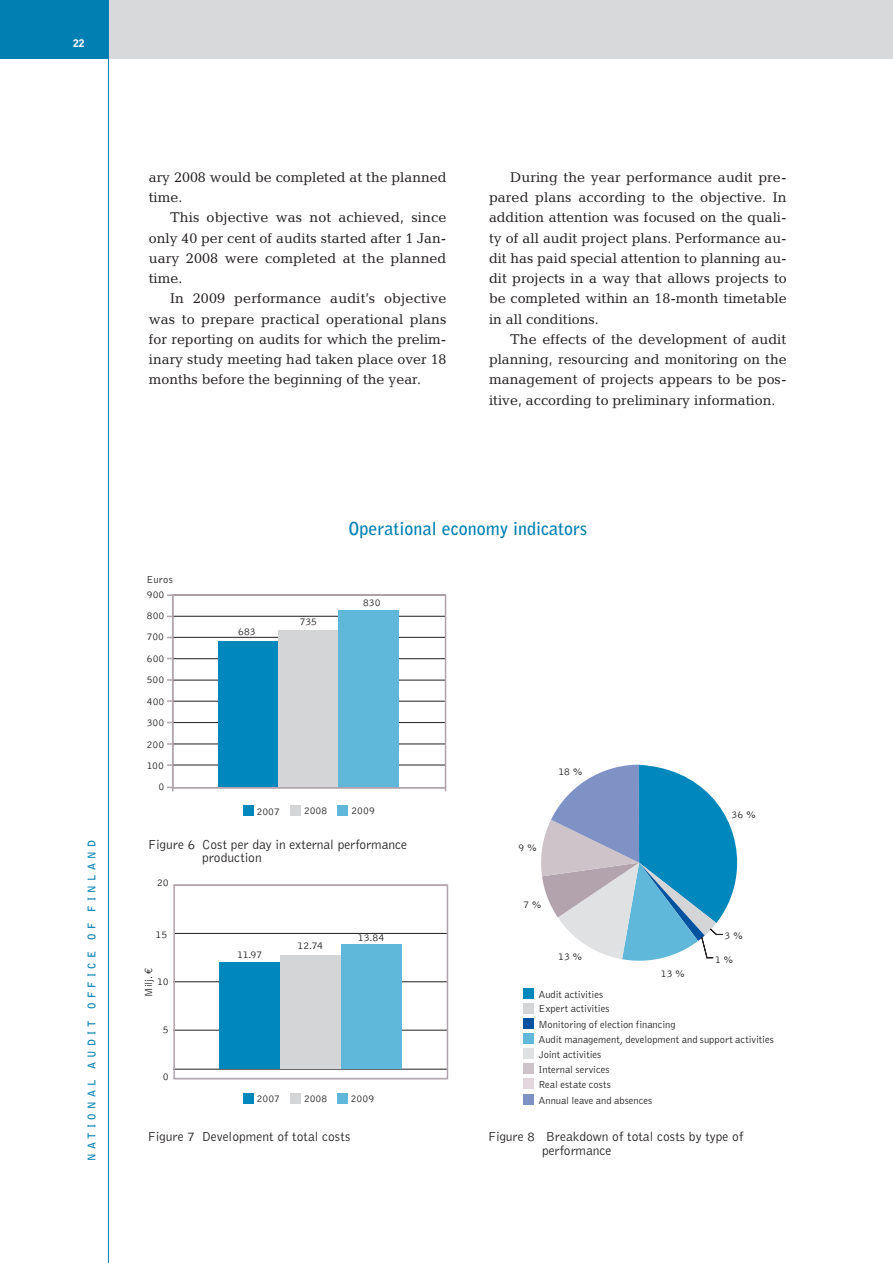
<style>
.page{position:relative;width:893px;height:1263px;background:#fff}
.page>*{position:absolute;margin:0;border:0;box-sizing:border-box;transform-origin:0 0}
.t1{font:700 18px "Bell Gothic";color:#007fb2}
.t2{font:14.25px/20.2px "Candida";color:#231f20;text-align:justify}
.t3{font:300 13.5px/13.5px "Bell Gothic";color:#231f20}
.t4{font:300 10.5px/15.1px "Bell Gothic";color:#231f20}
.t5{font:700 10.5px "Bell Gothic";letter-spacing:.4em;color:#007fb2}
.t6{font:900 10.5px "Bell Gothic";color:#fff}
.s1{font-family:"Euro Mono";font-weight:400}
</style>
<div class="page">
<div style="left:34px;top:0;width:859px;height:59px;background:#d8d9db"></div>
<div style="left:0;top:0;width:109px;height:59px;background:#007fb2"></div>
<hr style="left:108px;top:0;width:1px;height:1263px;background:#007fb2">
<hr style="left:173px;top:765px;width:272px;height:1px;background:#231f20">
<hr style="left:173px;top:744px;width:272px;height:1px;background:#231f20">
<hr style="left:173px;top:722px;width:272px;height:1px;background:#231f20">
<hr style="left:173px;top:701px;width:272px;height:1px;background:#231f20">
<hr style="left:173px;top:680px;width:272px;height:1px;background:#231f20">
<hr style="left:173px;top:658px;width:272px;height:1px;background:#231f20">
<hr style="left:173px;top:637px;width:272px;height:1px;background:#231f20">
<hr style="left:173px;top:616px;width:272px;height:1px;background:#231f20">
<div style="left:243px;top:805px;width:10px;height:11px;background:#0088bc"></div>
<div style="left:290px;top:805px;width:11px;height:11px;background:#d4d5d7"></div>
<div style="left:337px;top:805px;width:11px;height:11px;background:#5fb7da"></div>
<div style="left:218px;top:641px;width:60px;height:146px;background:#0088bc"></div>
<div style="left:278px;top:630px;width:60px;height:157px;background:#d4d5d7"></div>
<div style="left:338px;top:610px;width:61px;height:177px;background:#5fb7da"></div>
<div style="left:172px;top:594px;width:274px;height:194px;border:2px solid #b3a3ac"></div>
<svg style="left:541px;top:765px;width:196px;height:196px"></svg>
<div style="left:523px;top:988px;width:11px;height:10px;background:#0088bc"></div>
<div style="left:523px;top:1003px;width:11px;height:11px;background:#d4d5d7"></div>
<div style="left:523px;top:1018px;width:11px;height:11px;background:#0153a0"></div>
<div style="left:523px;top:1033px;width:11px;height:11px;background:#5fb7da"></div>
<div style="left:523px;top:1048px;width:11px;height:11px;background:#e0e1e3"></div>
<div style="left:523px;top:1063px;width:11px;height:11px;background:#cec3c8"></div>
<div style="left:523px;top:1079px;width:11px;height:10px;background:#e3d7dd"></div>
<div style="left:523px;top:1094px;width:11px;height:11px;background:#7e92c6"></div>
<hr style="left:175px;top:933px;width:272px;height:1px;background:#231f20">
<hr style="left:174px;top:981px;width:273px;height:1px;background:#231f20">
<hr style="left:174px;top:1030px;width:273px;height:1px;background:#231f20">
<hr style="left:174px;top:1069px;width:273px;height:1px;background:#231f20">
<div style="left:243px;top:1093px;width:10px;height:10px;background:#0088bc"></div>
<div style="left:290px;top:1093px;width:11px;height:10px;background:#d4d5d7"></div>
<div style="left:337px;top:1093px;width:10px;height:10px;background:#5fb7da"></div>
<div style="left:220px;top:963px;width:60px;height:106px;background:#0088bc"></div>
<div style="left:280px;top:955px;width:61px;height:114px;background:#d4d5d7"></div>
<div style="left:341px;top:945px;width:61px;height:124px;background:#5fb7da"></div>
<div style="left:173px;top:884px;width:275px;height:195px;border:2px solid #b3a3ac"></div>
<p class="t6" style="left:73px;top:37px;width:13px">22</p>
<p class="t5" style="left:85px;top:1161px;width:322px;rotate:-90deg">NATIONAL AUDIT OFFICE OF FINLAND</p>
<p class="t2" style="left:149px;top:167px;width:299px">ary 2008 would be completed at the planned time.</p>
<p class="t2" style="left:149px;top:207px;width:299px;text-indent:21px">This objective was not achieved, since only 40 per cent of audits started after 1 Jan&shy;uary 2008 were completed at the planned time.</p>
<p class="t2" style="left:149px;top:288px;width:299px;text-indent:21px">In 2009 performance audit’s objective was to prepare practical operational plans for reporting on audits for which the prelim&shy;inary study meeting had taken place over 18 months before the beginning of the year.</p>
<p class="t2" style="left:489px;top:167px;width:299px;text-indent:21px">During the year performance audit pre&shy;pared plans according to the objective. In addition attention was focused on the quali&shy;ty of all audit project plans. Performance au&shy;dit has paid special attention to planning au&shy;dit projects in a way that allows projects to be completed within an 18-month timetable in all conditions.</p>
<p class="t2" style="left:489px;top:329px;width:299px;text-indent:21px">The effects of the development of audit planning, resourcing and monitoring on the management of projects appears to be pos&shy;itive, according to preliminary information.</p>
<p class="t4" style="left:146px;top:572px;width:28px">Euros</p>
<p class="t4" style="left:147px;top:587px;width:19px">900</p>
<p class="t4" style="left:147px;top:608px;width:19px">800</p>
<p class="t4" style="left:147px;top:630px;width:19px">700</p>
<p class="t4" style="left:147px;top:651px;width:19px">600</p>
<p class="t4" style="left:147px;top:673px;width:19px">500</p>
<p class="t4" style="left:147px;top:694px;width:19px">400</p>
<p class="t4" style="left:147px;top:715px;width:19px">300</p>
<p class="t4" style="left:147px;top:737px;width:19px">200</p>
<p class="t4" style="left:147px;top:758px;width:19px">100</p>
<p class="t4" style="left:159px;top:779px;width:7px">0</p>
<p class="t1" style="left:348px;top:517px;width:240px">Operational economy indicators</p>
<p class="t4" style="left:238px;top:624px;width:19px">683</p>
<p class="t4" style="left:300px;top:615px;width:19px">735</p>
<p class="t4" style="left:363px;top:595px;width:19px">830</p>
<p class="t4" style="left:257px;top:804px;width:25px">2007</p>
<p class="t4" style="left:304px;top:803px;width:25px">2008</p>
<p class="t4" style="left:352px;top:803px;width:25px">2009</p>
<p class="t4" style="left:558px;top:764px;width:26px">18 %</p>
<p class="t3" style="left:202px;top:838px;width:207px;text-indent:-54px">Figure 6 Cost per day in external performance production</p>
<p class="t4" style="left:157px;top:875px;width:13px">20</p>
<p class="t4" style="left:156px;top:927px;width:13px">15</p>
<p class="t4" style="left:237px;top:947px;width:27px">11.97</p>
<p class="t4" style="left:298px;top:938px;width:27px">12.74</p>
<p class="t4" style="left:358px;top:930px;width:28px">13.84</p>
<p class="t4" style="left:518px;top:840px;width:20px">9 %</p>
<p class="t4" style="left:523px;top:897px;width:20px">7 %</p>
<p class="t4" style="left:558px;top:949px;width:26px">13 %</p>
<p class="t4" style="left:732px;top:807px;width:26px">36 %</p>
<p class="t4" style="left:724px;top:928px;width:20px">3 %</p>
<p class="t4" style="left:715px;top:952px;width:20px">1 %</p>
<p class="t4" style="left:141px;top:996px;width:31px;rotate:-90deg">Milj. <span class="s1">e</span></p>
<p class="t4" style="left:157px;top:974px;width:13px">10</p>
<p class="t4" style="left:163px;top:1022px;width:7px">5</p>
<p class="t4" style="left:163px;top:1069px;width:7px">0</p>
<p class="t4" style="left:257px;top:1091px;width:25px">2007</p>
<p class="t4" style="left:304px;top:1091px;width:25px">2008</p>
<p class="t4" style="left:351px;top:1091px;width:25px">2009</p>
<p class="t3" style="left:148px;top:1130px;width:204px">Figure 7 Development of total costs</p>
<p class="t4" style="left:661px;top:966px;width:26px">13 %</p>
<p class="t4" style="left:538px;top:987px;width:73px;line-height:14.4px">Audit activities<br>Expert activities</p>
<p class="t4" style="left:538px;top:1017px;width:237px">Monitoring of election financing<br>Audit management, development and support activities<br>Joint activities<br>Internal services<br>Real estate costs<br>Annual leave and absences</p>
<p class="t3" style="left:542px;top:1130px;width:203px;text-indent:-54px">Figure 8 Breakdown of total costs by type of performance</p>
</div>
